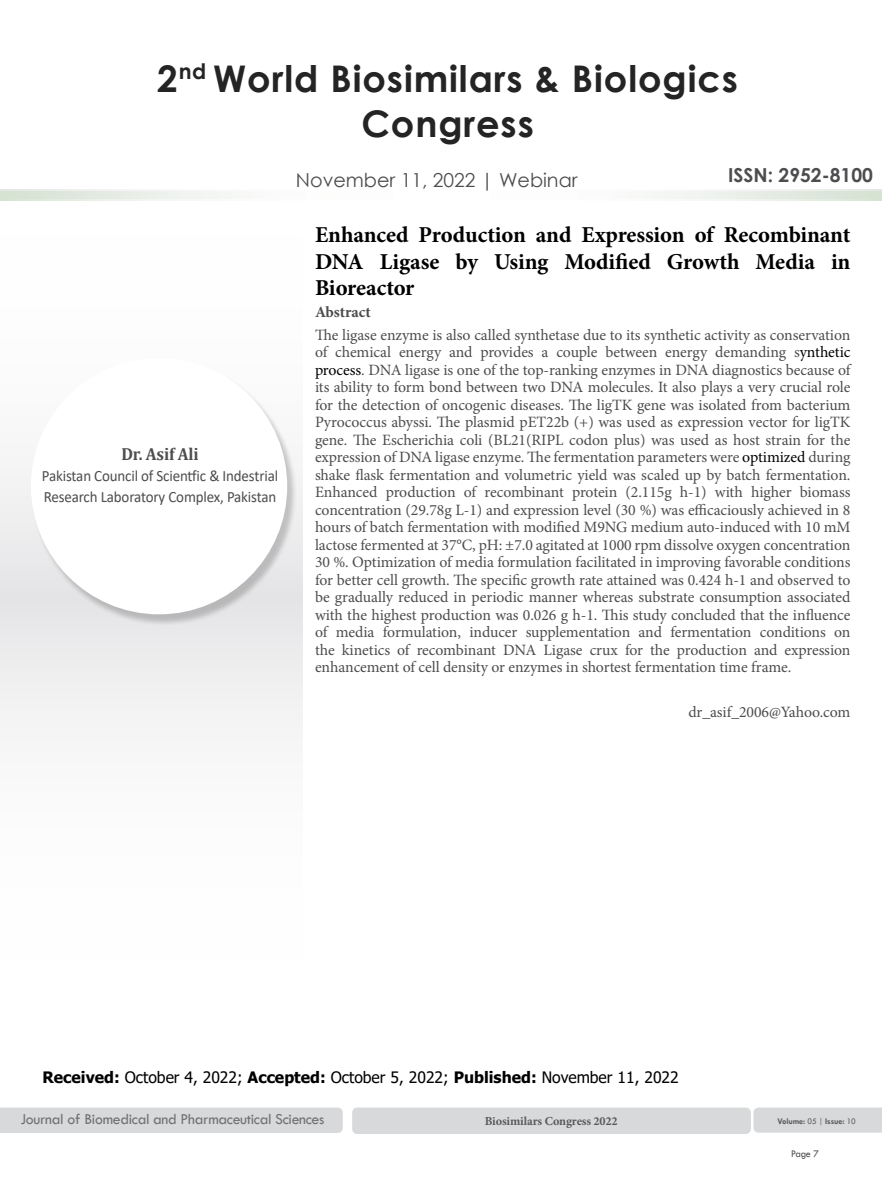
<style>
.page{position:relative;width:882px;height:1197px;background:#fff}
.page>*{position:absolute;margin:0;border:0;box-sizing:border-box;transform-origin:0 0}
.t1{font:700 36.75px/45.5px "Century Gothic";letter-spacing:.025em;color:#242424;text-align:center}
.t2{font:700 22.75px/26.2px "Minion Pro";letter-spacing:-.005em;color:#000;text-align:justify}
.t3{font:19.25px "Century Gothic";color:#4d4d4f}
.t4{font:700 19.25px "Century Gothic";color:#4d4d4f}
.t5{font:700 17.5px "Cambria";letter-spacing:-.01em;color:#4d4d4f;scale:.95 1}
.t6{font:15.75px/17.5px "Minion Pro";letter-spacing:-.005em;color:#4d4d4f;text-align:justify}
.t7{font:15.75px/21px "Calibri";letter-spacing:-.01em;color:#4d4d4f;scale:.95 1}
.t8{font:15.75px "Tahoma";color:#000}
.t9{font:15.75px "Tw Cen";letter-spacing:-.02em;color:#717275}
.t10{font:700 15.75px "Minion Pro";letter-spacing:-.005em;color:#4d4d4f}
.t11{font:700 12.25px "Minion Pro";letter-spacing:-.01em;color:#58595b}
.t12{font:10.5px "Tw Cen";color:#4d4d4f;scale:.95 1}
.t13{font:700 8.75px "Tw Cen";letter-spacing:-.01em;color:#58595b;scale:.95 1}
.s1{color:#000}
.s2{font-weight:700}
.s3{font-weight:400}
</style>
<div class="page">
<svg style="left:0;top:189px;width:882px;height:3px"></svg>
<div style="left:0;top:597px;width:302px;height:393px;background:linear-gradient(to bottom,#eaeaeb,#fff)"></div>
<div style="left:0;top:205px;width:302px;height:392px;background:linear-gradient(to bottom,#fff,#eaeaeb)"></div>
<div style="left:0;top:1108px;width:343px;height:25px;background:#d7d9da"></div>
<div style="left:352px;top:1108px;width:399px;height:26px;background:#d7d9da;border-radius:5px"></div>
<div style="left:753px;top:1108px;width:129px;height:25px;background:#d7d9da"></div>
<svg style="left:0;top:192px;width:882px;height:9px;fill:#f6f8f5"></svg>
<div style="left:31px;top:360px;width:266px;height:266px;background:#000;opacity:.2"></div>
<div style="left:31px;top:358px;width:256px;height:256px;background:#fff;border-radius:50%"></div>
<h1 class="t1" style="left:157px;top:54px;width:582px">2<sup>nd</sup> World Biosimilars &amp; Biologics<br>Congress</h1>
<p class="t5" style="left:121px;top:442px;width:83px">Dr. Asif Ali</p>
<p class="t7" style="left:42px;top:465px;width:250px">Pakistan Council of Scientfic &amp; Indestrial<br>Research Laboratory Complex, Pakistan</p>
<p class="t3" style="left:296px;top:166px;width:283px">November 11, 2022 | Webinar</p>
<p class="t4" style="left:728px;top:161px;width:146px">ISSN: 2952-8100</p>
<h2 class="t2" style="left:315px;top:222px;width:537px">Enhanced Production and Expression of Recombinant DNA Ligase by Using Modified Growth Media in Bioreactor</h2>
<p class="t10" style="left:315px;top:301px;width:57px">Abstract</p>
<p class="t6" style="left:315px;top:326px;width:537px">The ligase enzyme is also called synthetase due to its synthetic activity as conservation of chemical energy and provides a couple between energy demanding s<span class="s1">ynthetic process</span>. DNA ligase is one of the top-ranking enzymes in DNA diagnostics because of its ability to form bond between two DNA molecules. It also plays a very crucial role for the detection of oncogenic diseases. The ligTK gene was isolated from bacterium Pyrococcus abyssi. The plasmid pET22b (+) was used as expression vector for ligTK gene. The Escherichia coli (BL21(RIPL codon plus) was used as host strain for the expression of DNA ligase enzyme. The fermentation parameters were <span class="s1">optimized</span> during shake flask fermentation and volumetric yield was scaled up by batch fermentation.<br>Enhanced production of recombinant protein (2.115g h-1) with higher biomass concentration (29.78g L-1) and expression level (30 %) was efficaciously achieved in 8 hours of batch fermentation with modified M9NG medium auto-induced with 10 mM lactose fermented at 37°C, pH: ±7.0 agitated at 1000 rpm dissolve oxygen concentration 30 %. Optimization of media formulation facilitated in improving favorable conditions for better cell growth. The specific growth rate attained was 0.424 h-1 and observed to be gradually reduced in periodic manner whereas substrate consumption associated with the highest production was 0.026 g h-1. This study concluded that the influence of media formulation, inducer supplementation and fermentation conditions on the kinetics of recombinant DNA Ligase crux for the production and expression enhancement of cell density or enzymes in shortest fermentation time frame.</p>
<p class="t6" style="left:688px;top:703px;width:164px">dr_asif_2006@Yahoo.com</p>
<p class="t8" style="left:43px;top:1067px;width:638px"><span class="s2">Received:</span> October 4, 2022; <span class="s2">Accepted:</span> October 5, 2022; <span class="s2">Published:</span> November 11, 2022</p>
<p class="t9" style="left:20px;top:1109px;width:306px">Journal of Biomedical and Pharmaceutical Sciences</p>
<p class="t11" style="left:485px;top:1113px;width:135px">Biosimilars Congress 2022</p>
<p class="t13" style="left:778px;top:1116px;width:84px">Volume: <span class="s3">05 |</span> Issue: <span class="s3">10</span></p>
<p class="t12" style="left:791px;top:1147px;width:31px">Page 7</p>
</div>
